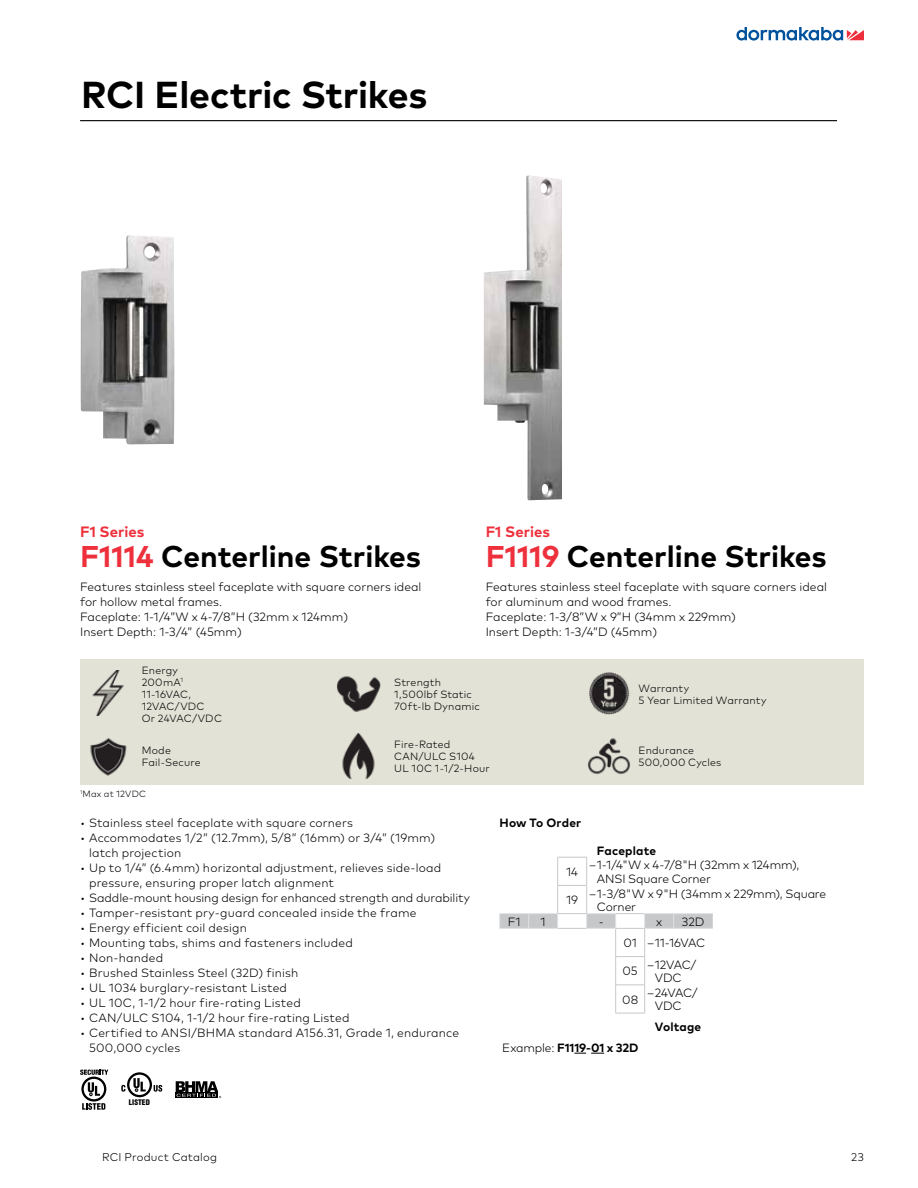
<style>
.page{position:relative;width:918px;height:1188px;background:#fff}
.page>*{position:absolute;margin:0;border:0;box-sizing:border-box;transform-origin:0 0}
.t1{font:700 37.5px "Mark Pro";letter-spacing:-.005em;color:#000}
.t2{font:700 30px "Mark Pro";color:#000}
.t3{font:700 15px "Mark Pro";color:#ee303c}
.t4{font:300 12px/15px "Mark Pro";letter-spacing:.005em;color:#000}
.t5{font:700 12px "Mark Pro";letter-spacing:.01em;color:#000}
.t6{font:300 11.25px "Mark Pro";letter-spacing:.015em;color:#000}
.t7{font:300 10.5px/12px "Mark Pro";letter-spacing:.015em;color:#000}
.t8{font:300 9px "Mark Pro";letter-spacing:.03em;color:#000}
.t9{font:900 condensed 7.5px "Helvetica";color:#000}
.s1{color:#ee303c}
.s2{font-weight:300}
</style>
<div class="page">
<svg style="left:736px;top:27px;width:128px;height:14px"></svg>
<hr style="left:80px;top:120px;width:757px;height:1px;background:#000">
<img style="left:81px;top:235px;width:93px;height:209px">
<img style="left:484px;top:175px;width:78px;height:325px">
<svg style="left:80px;top:1070px;width:28px;height:40px"></svg>
<svg style="left:121px;top:1072px;width:41px;height:25px"></svg>
<svg style="left:176px;top:1081px;width:45px;height:17px"></svg>
<div style="left:80px;top:659px;width:784px;height:126px;background:#e3e2d7"></div>
<img style="left:92px;top:671px;width:32px;height:45px">
<img style="left:337px;top:676px;width:43px;height:36px">
<img style="left:589px;top:672px;width:42px;height:43px">
<img style="left:90px;top:738px;width:37px;height:38px">
<img style="left:342px;top:734px;width:33px;height:45px">
<img style="left:588px;top:738px;width:42px;height:37px">
<svg style="left:499px;top:857px;width:214px;height:156px"></svg>
<hr style="left:615px;top:1013px;width:30px;height:1px;background:#c7c8ca">
<svg style="left:574px;top:1053px;width:30px;height:1px"></svg>
<h1 class="t1" style="left:81px;top:66px;width:348px">RCI Electric Strikes</h1>
<p class="t3" style="left:80px;top:521px;width:66px">F1 Series</p>
<h2 class="t2" style="left:80px;top:534px;width:342px"><span class="s1">F1114</span> Centerline Strikes</h2>
<p class="t4" style="left:80px;top:579px;width:343px">Features stainless steel faceplate with square corners ideal for hollow metal frames.<br>Faceplate: 1-1/4”W x 4-7/8”H (32mm x 124mm)<br>Insert Depth: 1-3/4” (45mm)</p>
<p class="t3" style="left:486px;top:521px;width:66px">F1 Series</p>
<h2 class="t2" style="left:486px;top:534px;width:343px"><span class="s1">F1119</span> Centerline Strikes</h2>
<p class="t4" style="left:486px;top:579px;width:343px">Features stainless steel faceplate with square corners ideal for aluminum and wood frames.<br>Faceplate: 1-3/8”W x 9”H (34mm x 229mm)<br>Insert Depth: 1-3/4”D (45mm)</p>
<p class="t7" style="left:142px;top:663px;width:82px">Energy<br>200mA<sup>1<br></sup>11-16VAC,<br>12VAC/VDC<br>Or 24VAC/VDC</p>
<p class="t7" style="left:394px;top:675px;width:87px">Strength<br>1,500lbf Static<br>70ft-lb Dynamic</p>
<p class="t7" style="left:639px;top:681px;width:129px">Warranty<br>5 Year Limited Warranty</p>
<p class="t7" style="left:142px;top:744px;width:61px">Mode<br>Fail-Secure</p>
<p class="t7" style="left:394px;top:738px;width:97px">Fire-Rated<br>CAN/ULC S104<br>UL 10C 1-1/2-Hour</p>
<p class="t7" style="left:639px;top:744px;width:84px">Endurance<br>500,000 Cycles</p>
<p class="t8" style="left:80px;top:788px;width:68px"><sup>1</sup>Max at 12VDC</p>
<p class="t4" style="left:80px;top:815px;width:275px">• Stainless steel faceplate with square corners</p>
<p class="t4" style="left:89px;top:830px;width:348px;text-indent:-9px">• Accommodates 1/2” (12.7mm), 5/8” (16mm) or 3/4” (19mm) latch projection</p>
<p class="t4" style="left:89px;top:860px;width:354px;text-indent:-9px">• Up to 1/4” (6.4mm) horizontal adjustment, relieves side-load pressure, ensuring proper latch alignment</p>
<p class="t4" style="left:80px;top:890px;width:391px">• Saddle-mount housing design for enhanced strength and durability</p>
<p class="t4" style="left:80px;top:905px;width:338px">• Tamper-resistant pry-guard concealed inside the frame</p>
<p class="t4" style="left:80px;top:920px;width:168px">• Energy efficient coil design</p>
<p class="t4" style="left:80px;top:935px;width:274px">• Mounting tabs, shims and fasteners included</p>
<p class="t4" style="left:80px;top:950px;width:85px">• Non-handed</p>
<p class="t4" style="left:80px;top:965px;width:220px">• Brushed Stainless Steel (32D) finish</p>
<p class="t4" style="left:80px;top:980px;width:208px">• UL 1034 burglary-resistant Listed</p>
<p class="t4" style="left:80px;top:995px;width:222px">• UL 10C, 1-1/2 hour fire-rating Listed</p>
<p class="t4" style="left:80px;top:1010px;width:271px">• CAN/ULC S104, 1-1/2 hour fire-rating Listed</p>
<p class="t4" style="left:89px;top:1025px;width:372px;text-indent:-9px">• Certified to ANSI/BHMA standard A156.31, Grade 1, endurance<br>500,000 cycles</p>
<p class="t9" style="left:129px;top:1098px;width:22px">LISTED</p>
<p class="t5" style="left:500px;top:814px;width:83px">How To Order</p>
<p class="t5" style="left:597px;top:841px;width:61px">Faceplate</p>
<p class="t4" style="left:566px;top:863px;width:13px">14</p>
<p class="t4" style="left:597px;top:857px;width:204px;line-height:13.5px;text-indent:-8px">–1-1/4"W x 4-7/8"H (32mm x 124mm),<br>ANSI Square Corner</p>
<p class="t4" style="left:566px;top:892px;width:13px">19</p>
<p class="t4" style="left:597px;top:886px;width:231px;line-height:13.5px;text-indent:-8px">–1-3/8"W x 9"H (34mm x 229mm), Square<br>Corner</p>
<p class="t4" style="left:623px;top:910px;width:83px;line-height:21.5px;text-align:right">32D<br>01 –11-16VAC</p>
<p class="t4" style="left:623px;top:963px;width:17px">05</p>
<p class="t4" style="left:647px;top:957px;width:51px;line-height:13.5px;text-align:center">–12VAC/<br>VDC</p>
<p class="t4" style="left:622px;top:991px;width:18px">08</p>
<p class="t4" style="left:655px;top:985px;width:45px;line-height:13.5px;text-indent:-8px">–24VAC/<br>VDC</p>
<p class="t5" style="left:655px;top:1018px;width:48px">Voltage</p>
<p class="t5" style="left:502px;top:1038px;width:138px"><span class="s2">Example:</span> F1119-01 x 32D</p>
<p class="t4" style="left:508px;top:913px;width:14px">F1</p>
<p class="t4" style="left:541px;top:913px;width:7px">1</p>
<p class="t4" style="left:599px;top:913px;width:7px">-</p>
<p class="t4" style="left:656px;top:913px;width:8px">x</p>
<p class="t6" style="left:102px;top:1149px;width:116px">RCI Product Catalog</p>
<p class="t6" style="left:851px;top:1149px;width:14px">23</p>
</div>
